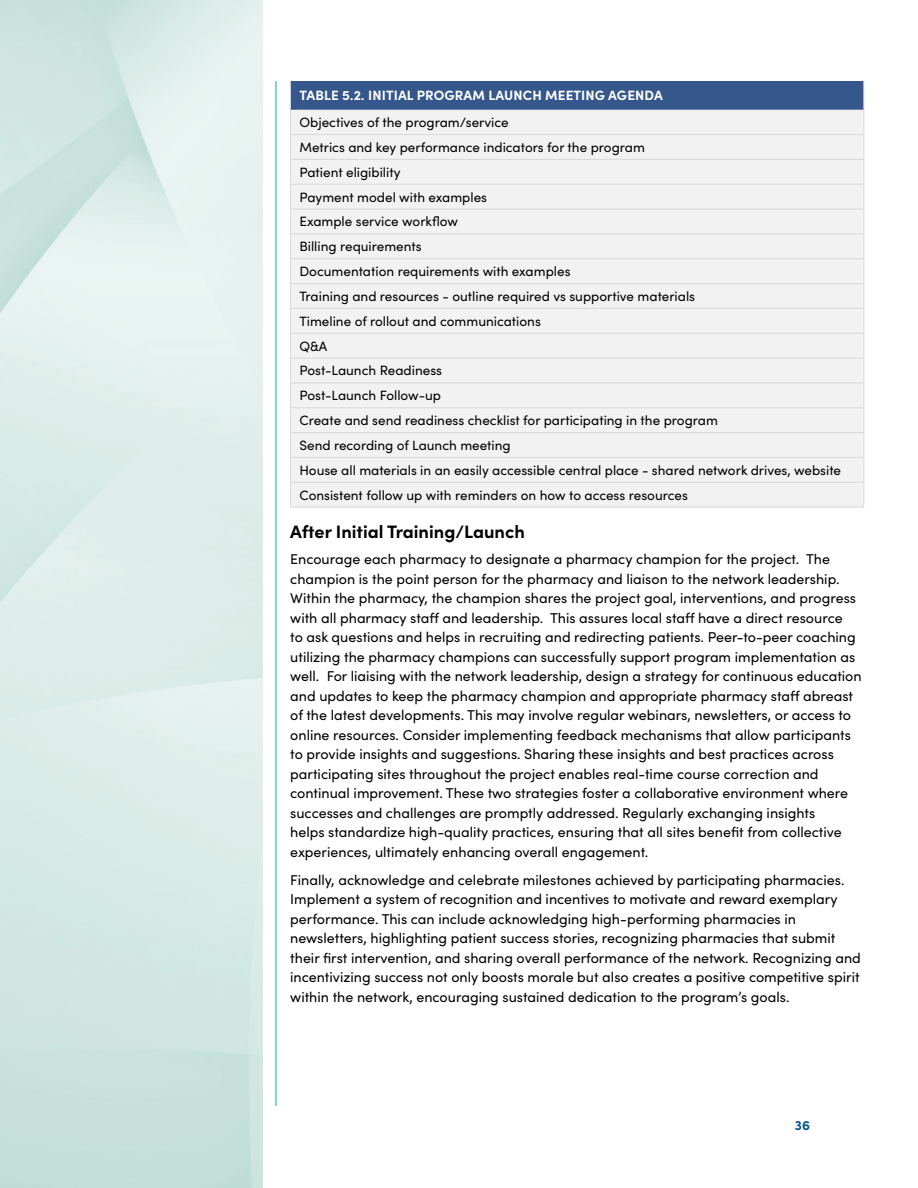
<style>
.page{position:relative;width:918px;height:1188px;background:#fff}
.page>*{position:absolute;margin:0;border:0;box-sizing:border-box;transform-origin:0 0}
.t1{font:700 18px "Sofia Pro";color:#000}
.t2{font:14.25px/19.5px "Sofia Pro";color:#000}
.t3{font:13.5px/24.9px "Sofia Pro";color:#000}
.t4{font:700 13.5px "Sofia Pro";letter-spacing:.01em;color:#fff}
.t5{font:700 13.5px "Sofia Pro";color:#00538b}
</style>
<div class="page">
<hr style="left:276px;top:81px;width:1px;height:1025px;background:#0ca89e">
<div style="left:290px;top:81px;width:574px;height:29px;background:#36578c"></div>
<div style="left:291px;top:110px;width:573px;height:397px;background:#f2f2f2"></div>
<hr style="left:291px;top:134px;width:573px;height:1px;background:#dbdbdb">
<hr style="left:291px;top:159px;width:573px;height:1px;background:#dbdbdb">
<hr style="left:291px;top:184px;width:573px;height:1px;background:#dbdbdb">
<hr style="left:291px;top:208px;width:573px;height:2px;background:#dbdbdb">
<hr style="left:291px;top:233px;width:573px;height:1px;background:#dbdbdb">
<hr style="left:291px;top:258px;width:573px;height:1px;background:#dbdbdb">
<hr style="left:291px;top:283px;width:573px;height:1px;background:#dbdbdb">
<hr style="left:291px;top:308px;width:573px;height:1px;background:#dbdbdb">
<hr style="left:291px;top:333px;width:573px;height:1px;background:#dbdbdb">
<hr style="left:291px;top:358px;width:573px;height:1px;background:#dbdbdb">
<hr style="left:291px;top:382px;width:573px;height:2px;background:#dbdbdb">
<hr style="left:291px;top:407px;width:573px;height:1px;background:#dbdbdb">
<hr style="left:291px;top:432px;width:573px;height:1px;background:#dbdbdb">
<hr style="left:291px;top:457px;width:573px;height:1px;background:#dbdbdb">
<hr style="left:291px;top:482px;width:573px;height:1px;background:#dbdbdb">
<svg style="left:290px;top:81px;width:1px;height:426px"></svg>
<svg style="left:864px;top:81px;width:1px;height:425px"></svg>
<hr style="left:290px;top:507px;width:574px;height:1px;background:#dbdbdb">
<p class="t4" style="left:300px;top:85px;width:365px">TABLE 5.2. INITIAL PROGRAM LAUNCH MEETING AGENDA</p>
<p class="t3" style="left:299px;top:109px;width:543px">Objectives of the program/service<br>Metrics and key performance indicators for the program<br>Patient eligibility<br>Payment model with examples<br>Example service workflow<br>Billing requirements<br>Documentation requirements with examples<br>Training and resources - outline required vs supportive materials<br>Timeline of rollout and communications<br>Q&amp;A<br>Post-Launch Readiness<br>Post-Launch Follow-up<br>Create and send readiness checklist for participating in the program<br>Send recording of Launch meeting<br>House all materials in an easily accessible central place - shared network drives, website Consistent follow up with reminders on how to access resources</p>
<p class="t1" style="left:290px;top:518px;width:236px">After Initial Training/Launch</p>
<p class="t2" style="left:290px;top:549px;width:573px">Encourage each pharmacy to designate a pharmacy champion for the project. The champion is the point person for the pharmacy and liaison to the network leadership.<br>Within the pharmacy, the champion shares the project goal, interventions, and progress with all pharmacy staff and leadership. This assures local staff have a direct resource<br>to ask questions and helps in recruiting and redirecting patients. Peer-to-peer coaching utilizing the pharmacy champions can successfully support program implementation as well. For liaising with the network leadership, design a strategy for continuous education and updates to keep the pharmacy champion and appropriate pharmacy staff abreast of the latest developments. This may involve regular webinars, newsletters, or access to online resources. Consider implementing feedback mechanisms that allow participants to provide insights and suggestions. Sharing these insights and best practices across participating sites throughout the project enables real-time course correction and continual improvement. These two strategies foster a collaborative environment where successes and challenges are promptly addressed. Regularly exchanging insights<br>helps standardize high-quality practices, ensuring that all sites benefit from collective experiences, ultimately enhancing overall engagement.</p>
<p class="t2" style="left:290px;top:869px;width:572px">Finally, acknowledge and celebrate milestones achieved by participating pharmacies.<br>Implement a system of recognition and incentives to motivate and reward exemplary performance. This can include acknowledging high-performing pharmacies in newsletters, highlighting patient success stories, recognizing pharmacies that submit their first intervention, and sharing overall performance of the network. Recognizing and incentivizing success not only boosts morale but also creates a positive competitive spirit within the network, encouraging sustained dedication to the program’s goals.</p>
<p class="t5" style="left:795px;top:1115px;width:17px">36</p>
</div>
